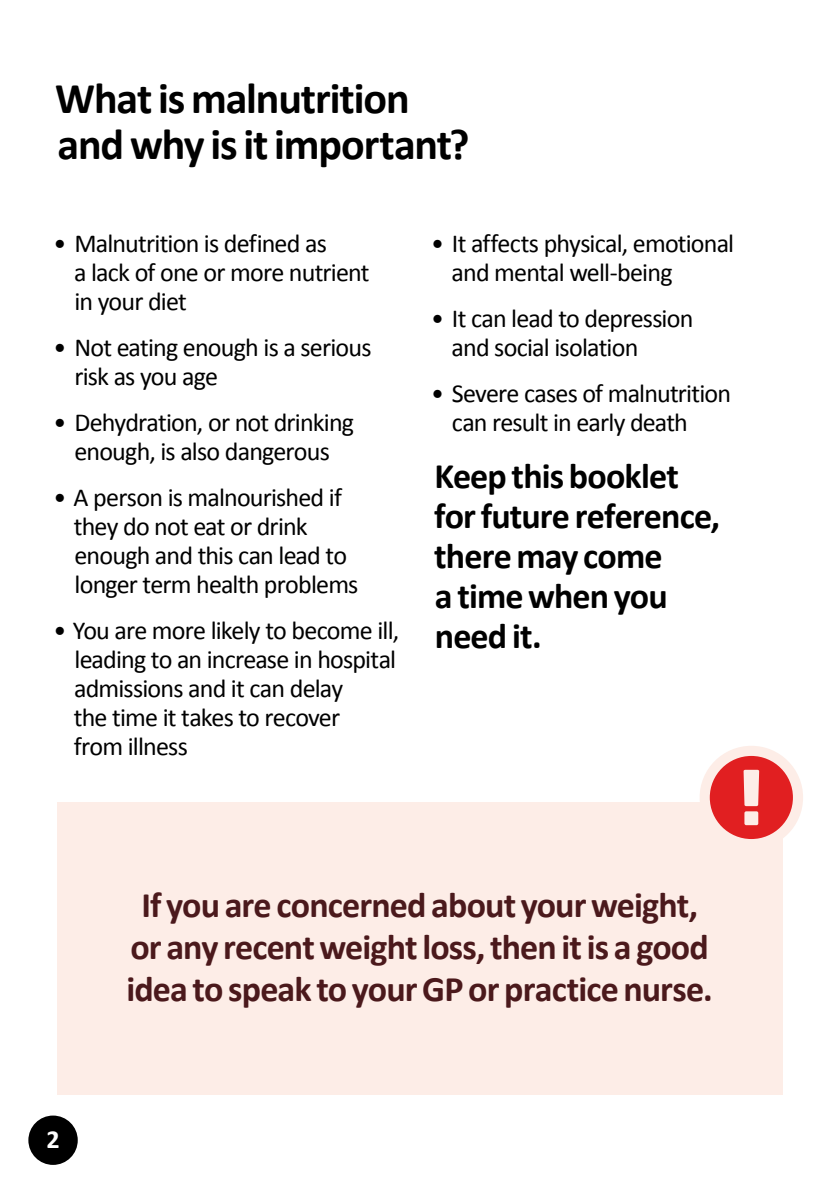
<style>
.page{position:relative;width:840px;height:1191px;background:#fff}
.page>*{position:absolute;margin:0;border:0;box-sizing:border-box;transform-origin:0 0}
.t1{font:700 44px/46.2px "Calibri";letter-spacing:-.025em;color:#000}
.t2{font:700 36px/42px "Calibri";letter-spacing:-.025em;color:#4b191c;text-align:center}
.t3{font:700 36px/40px "Calibri";letter-spacing:-.025em;color:#000}
.t4{font:700 26.2px "Calibri";color:#fff}
.t5{font:26px/29px "Calibri";letter-spacing:-.03em;color:#000}
</style>
<div class="page">
<div style="left:57px;top:802px;width:725px;height:292px;background:#fdede7"></div>
<div style="left:699px;top:746px;width:103px;height:103px;background:#fdede7;border-radius:50%"></div>
<svg style="left:709px;top:756px;width:83px;height:83px"></svg>
<div style="left:28px;top:1115px;width:50px;height:49px;background:#000;border-radius:50%"></div>
<h1 class="t1" style="left:55px;top:73px;width:415px">What is malnutrition and why is it important?</h1>
<p class="t5" style="left:74px;top:229px;width:297px;text-indent:-20px">• Malnutrition is defined as<br>a lack of one or more nutrient in your diet</p>
<p class="t5" style="left:74px;top:333px;width:298px;text-indent:-21px">• Not eating enough is a serious risk as you age</p>
<p class="t5" style="left:54px;top:408px;width:302px;text-align:center">• Dehydration, or not drinking enough, is also dangerous</p>
<p class="t5" style="left:74px;top:483px;width:286px;text-indent:-20px">• A person is malnourished if they do not eat or drink enough and this can lead to longer term health problems</p>
<p class="t5" style="left:74px;top:616px;width:326px;text-indent:-20px">• You are more likely to become ill, leading to an increase in hospital admissions and it can delay<br>the time it takes to recover<br>from illness</p>
<p class="t5" style="left:451px;top:229px;width:284px;text-indent:-20px">• It affects physical, emotional and mental well-being</p>
<p class="t5" style="left:451px;top:304px;width:243px;text-indent:-20px">• It can lead to depression and social isolation</p>
<p class="t5" style="left:451px;top:379px;width:280px;text-indent:-21px">• Severe cases of malnutrition can result in early death</p>
<h2 class="t3" style="left:434px;top:454px;width:287px">Keep this booklet for future reference, there may come<br>a time when you need it.</h2>
<p class="t4" style="left:46px;top:1122px;width:15px">2</p>
<h2 class="t2" style="left:126px;top:882px;width:587px">If you are concerned about your weight, or any recent weight loss, then it is a good idea to speak to your GP or practice nurse.</h2>
</div>
